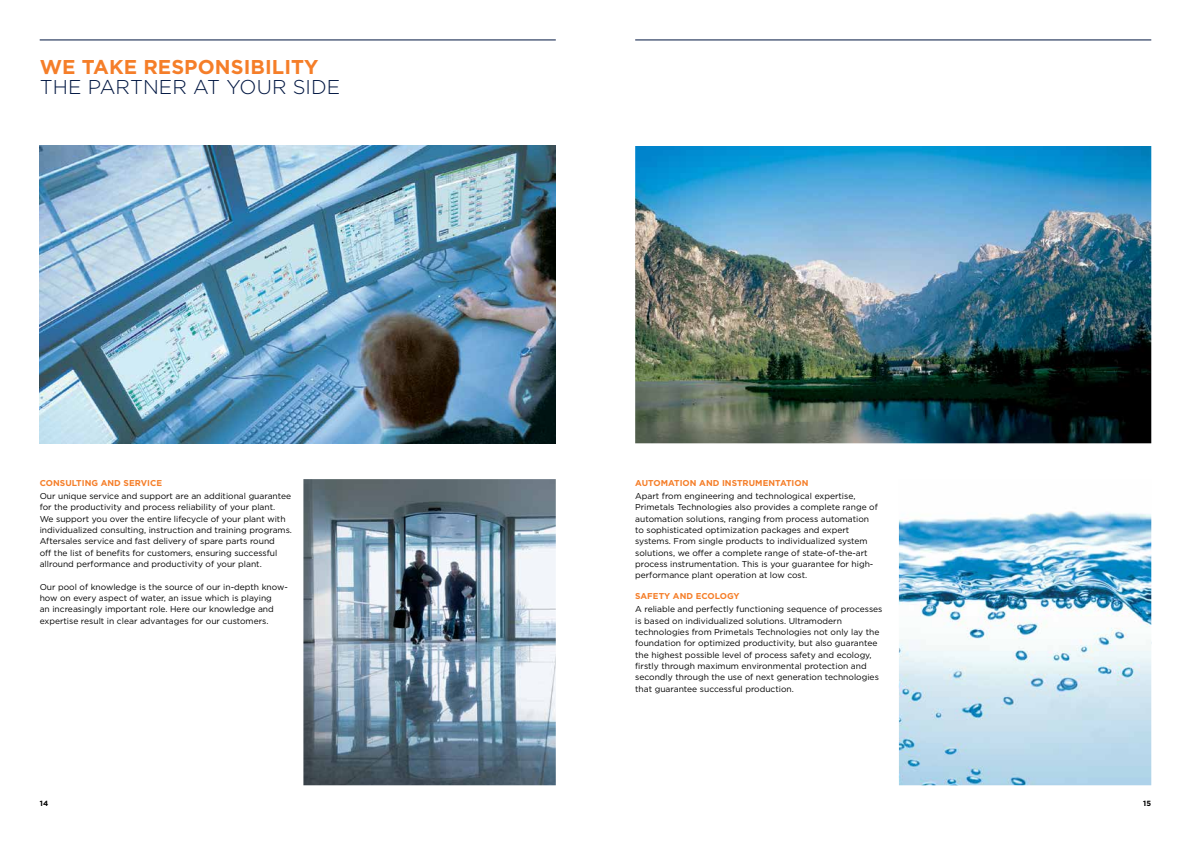
<style>
.page{position:relative;width:1191px;height:842px;background:#fff}
.page>*{position:absolute;margin:0;border:0;box-sizing:border-box;transform-origin:0 0}
.t1{font:700 20px "Gotham";letter-spacing:.005em;color:#f57e29}
.t2{font:300 20px "Gotham";letter-spacing:.005em;color:#001641}
.t3{font:8.5px/11.3px "Gotham";color:#000}
.t4{font:700 8.5px "Gotham";letter-spacing:.005em;color:#f57e29}
.t5{font:700 7.5px "Gotham";color:#000}
</style>
<div class="page">
<hr style="left:40px;top:40px;width:516px;height:1px;background:#001641">
<hr style="left:635px;top:40px;width:516px;height:1px;background:#001641">
<img style="left:635px;top:146px;width:516px;height:297px">
<img style="left:40px;top:146px;width:516px;height:297px">
<img style="left:303px;top:479px;width:253px;height:306px">
<img style="left:899px;top:511px;width:252px;height:274px">
<h1 class="t1" style="left:40px;top:53px;width:280px">WE TAKE RESPONSIBILITY</h1>
<h1 class="t2" style="left:40px;top:74px;width:302px">THE PARTNER AT YOUR SIDE</h1>
<p class="t4" style="left:40px;top:477px;width:124px">CONSULTING AND SERVICE</p>
<p class="t3" style="left:40px;top:490px;width:254px">Our unique service and support are an additional guarantee for the productivity and process reliability of your plant.<br>We support you over the entire lifecycle of your plant with individualized consulting, instruction and training programs.<br>Aftersales service and fast delivery of spare parts round<br>off the list of benefits for customers, ensuring successful allround performance and productivity of your plant.</p>
<p class="t3" style="left:40px;top:581px;width:250px">Our pool of knowledge is the source of our in-depth know&shy;how on every aspect of water, an issue which is playing<br>an increasingly important role. Here our knowledge and expertise result in clear advantages for our customers.</p>
<p class="t4" style="left:635px;top:477px;width:175px">AUTOMATION AND INSTRUMENTATION</p>
<p class="t3" style="left:635px;top:490px;width:244px">Apart from engineering and technological expertise, Primetals Technologies also provides a complete range of automation solutions, ranging from process automation to sophisticated optimization packages and expert systems. From single products to individualized system solutions, we offer a complete range of state-of-the-art process instrumentation. This is your guarantee for high&shy;performance plant operation at low cost.</p>
<p class="t4" style="left:635px;top:590px;width:106px">SAFETY AND ECOLOGY</p>
<p class="t3" style="left:635px;top:603px;width:249px">A reliable and perfectly functioning sequence of processes is based on individualized solutions. Ultramodern technologies from Primetals Technologies not only lay the foundation for optimized productivity, but also guarantee the highest possible level of process safety and ecology, firstly through maximum environmental protection and secondly through the use of next generation technologies that guarantee successful production.</p>
<p class="t5" style="left:40px;top:798px;width:10px">14</p>
<p class="t5" style="left:1143px;top:798px;width:10px">15</p>
</div>
